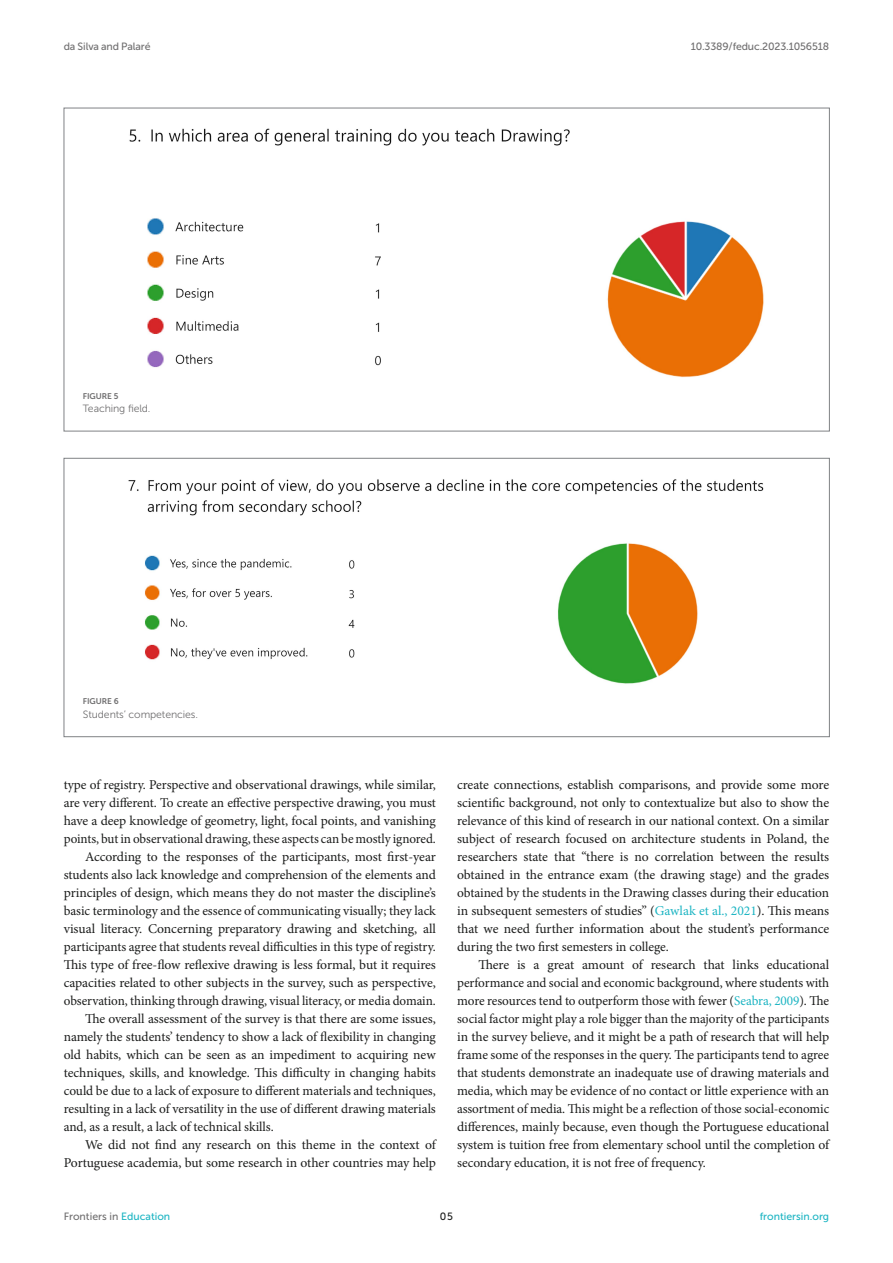
<style>
.page{position:relative;width:893px;height:1263px;background:#fff}
.page>*{position:absolute;margin:0;border:0;box-sizing:border-box;transform-origin:0 0}
.TEXT{font:13.5px/18px "Minion Pro";letter-spacing:-.005em;color:#1b1c1b;text-align:justify}
.TEXT_FLUSH{font:13.5px/18px "Minion Pro";letter-spacing:-.005em;color:#1b1c1b;text-align:justify}
.t1{font:10.5px "Museo Sans 500";letter-spacing:-.015em;color:#706f70}
.FIG_LEG{font:10.5px "Museo Sans 300";letter-spacing:-.01em;color:#706f70}
.t2{font:10.5px "Museo Sans 500";color:#1db5c3}
.t3{font:10.5px "Museo Sans 500";color:#1b1c1b}
.FIG_HD{font:8.25px "Museo Sans 700";letter-spacing:-.01em;color:#706f70}
.s1{color:#1db5c3}
</style>
<div class="page">
<img style="left:129px;top:128px;width:635px;height:250px">
<img style="left:128px;top:479px;width:636px;height:205px">
<p class="t1" style="left:64px;top:41px;width:88px">da Silva and Palaré</p>
<p class="t1" style="left:691px;top:41px;width:140px">10.3389/feduc.2023.1056518</p>
<p class="FIG_HD" style="left:83px;top:391px;width:37px">FIGURE 5</p>
<p class="FIG_LEG" style="left:83px;top:403px;width:69px">Teaching field.</p>
<p class="FIG_HD" style="left:83px;top:697px;width:37px">FIGURE 6</p>
<p class="FIG_LEG" style="left:83px;top:708px;width:117px">Students’ competencies.</p>
<p class="TEXT_FLUSH" style="left:64px;top:776px;width:374px">type of registry. Perspective and observational drawings, while similar, are very different. To create an effective perspective drawing, you must have a deep knowledge of geometry, light, focal points, and vanishing points, but in observational drawing, these aspects can be mostly ignored.</p>
<p class="TEXT" style="left:64px;top:848px;width:374px;text-indent:21px">According to the responses of the participants, most first-year students also lack knowledge and comprehension of the elements and principles of design, which means they do not master the discipline’s basic terminology and the essence of communicating visually; they lack visual literacy. Concerning preparatory drawing and sketching, all participants agree that students reveal difficulties in this type of registry.<br>This type of free-flow reflexive drawing is less formal, but it requires capacities related to other subjects in the survey, such as perspective, observation, thinking through drawing, visual literacy, or media domain.</p>
<p class="TEXT" style="left:64px;top:1010px;width:374px;text-indent:21px">The overall assessment of the survey is that there are some issues, namely the students’ tendency to show a lack of flexibility in changing old habits, which can be seen as an impediment to acquiring new techniques, skills, and knowledge. This difficulty in changing habits could be due to a lack of exposure to different materials and techniques, resulting in a lack of versatility in the use of different drawing materials and, as a result, a lack of technical skills.</p>
<p class="TEXT" style="left:64px;top:1136px;width:374px;text-align:right">We did not find any research on this theme in the context of<br>Portuguese academia, but some research in other countries may help</p>
<p class="TEXT" style="left:457px;top:776px;width:374px">create connections, establish comparisons, and provide some more scientific background, not only to contextualize but also to show the relevance of this kind of research in our national context. On a similar subject of research focused on architecture students in Poland, the researchers state that “there is no correlation between the results obtained in the entrance exam (the drawing stage) and the grades obtained by the students in the Drawing classes during their education in subsequent semesters of studies” (<span class="s1">Gawlak et al., 2021</span>). This means that we need further information about the student’s performance during the two first semesters in college.</p>
<p class="TEXT" style="left:457px;top:956px;width:374px;text-indent:21px">There is a great amount of research that links educational performance and social and economic background, where students with more resources tend to outperform those with fewer (<span class="s1">Seabra, 2009</span>). The social factor might play a role bigger than the majority of the participants in the survey believe, and it might be a path of research that will help frame some of the responses in the query. The participants tend to agree that students demonstrate an inadequate use of drawing materials and media, which may be evidence of no contact or little experience with an assortment of media. This might be a reflection of those social-economic differences, mainly because, even though the Portuguese educational system is tuition free from elementary school until the completion of secondary education, it is not free of frequency.</p>
<p class="t1" style="left:64px;top:1211px;width:108px">Frontiers in <span class="s1">Education</span></p>
<p class="t3" style="left:440px;top:1211px;width:14px">05</p>
<p class="t2" style="left:760px;top:1211px;width:71px">frontiersin.org</p>
</div>
